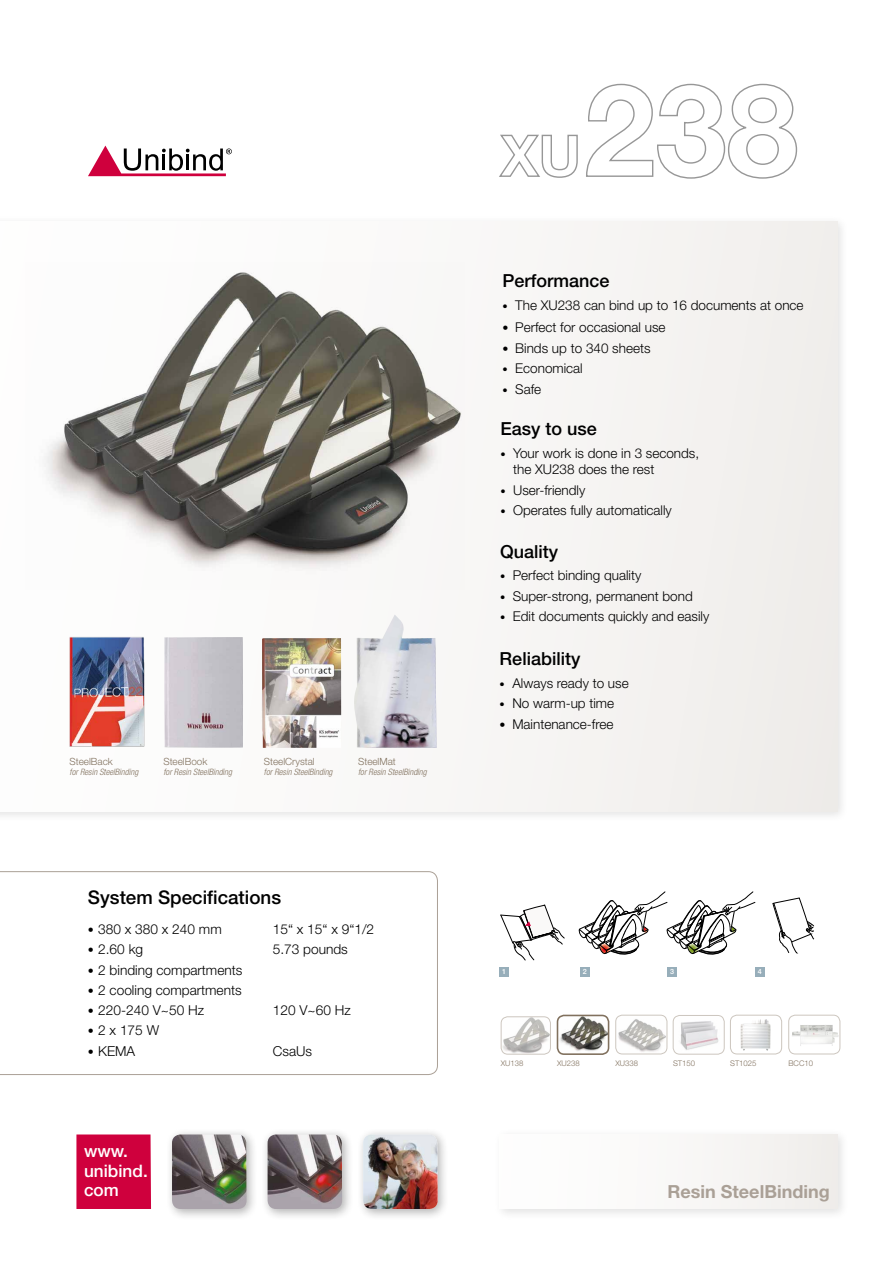
<style>
.page{position:relative;width:893px;height:1263px;background:#fff}
.page>*{position:absolute;margin:0;border:0;box-sizing:border-box;transform-origin:0 0}
.t1{font:500 18.75px "Helvetica Neue LT Pro";color:#000}
.t2{font:500 18px "Helvetica Neue LT Pro";color:#000}
.t3{font:700 18px "Helvetica Neue LT Pro";color:#aaa096}
.t4{font:500 17.25px/19.2px "Helvetica Neue LT Pro";color:#fff}
.t5{font:300 13.65px "Helvetica Neue LT Pro";color:#000}
.t6{font:300 13.5px/16.2px "Helvetica Neue LT Pro";color:#000}
.t7{font:300 9.9px "Helvetica Neue LT Pro";color:#81715e}
.t8{font:italic 300 condensed 8.85px "Helvetica Neue LT Pro";color:#81715e}
.t9{font:300 7.8px "Helvetica Neue LT Pro";color:#81715e}
.t10{font:300 7.65px "Helvetica Neue LT Pro";color:#81715e}
.t11{font:500 7.2px "Helvetica Neue LT Pro";color:#fff}
.s1{font-size:12px}
.s2{font-size:10.5px}
</style>
<div class="page">
<div style="left:0;top:215px;width:849px;height:608px;background:#000;opacity:.3"></div>
<div style="left:0;top:222px;width:838px;height:590px;background:#f6f5f3"></div>
<img style="left:51px;top:272px;width:410px;height:292px">
<svg style="left:88px;top:146px;width:144px;height:30px"></svg>
<svg style="left:499px;top:134px;width:79px;height:44px"></svg>
<svg style="left:586px;top:83px;width:212px;height:96px"></svg>
<div style="left:76px;top:1134px;width:75px;height:75px;background:#cf003d"></div>
<div style="left:165px;top:1127px;width:93px;height:93px;background:#000;opacity:.3"></div>
<img style="left:172px;top:1134px;width:75px;height:75px">
<div style="left:261px;top:1127px;width:92px;height:93px;background:#000;opacity:.3"></div>
<img style="left:268px;top:1134px;width:74px;height:75px">
<div style="left:492px;top:1127px;width:357px;height:93px;background:#000;opacity:.3"></div>
<div style="left:500px;top:1134px;width:338px;height:75px;background:#f9f8f7"></div>
<svg style="left:0;top:871px;width:438px;height:204px"></svg>
<svg style="left:500px;top:905px;width:65px;height:55px"></svg>
<svg style="left:772px;top:897px;width:42px;height:56px"></svg>
<svg style="left:579px;top:891px;width:177px;height:64px"></svg>
<div style="left:356px;top:1127px;width:93px;height:93px;background:#000;opacity:.3"></div>
<img style="left:363px;top:1134px;width:75px;height:75px">
<img style="left:164px;top:637px;width:52px;height:38px">
<img style="left:262px;top:638px;width:79px;height:110px">
<img style="left:354px;top:615px;width:83px;height:133px">
<img style="left:69px;top:637px;width:76px;height:110px">
<div style="left:500px;top:967px;width:9px;height:9px;background:#97aeba"></div>
<div style="left:580px;top:967px;width:9px;height:9px;background:#97aeba"></div>
<div style="left:668px;top:967px;width:9px;height:9px;background:#97aeba"></div>
<div style="left:755px;top:967px;width:9px;height:9px;background:#97aeba"></div>
<img style="left:557px;top:1015px;width:52px;height:37px">
<div style="left:557px;top:1015px;width:52px;height:40px;border:2px solid #81715e;border-radius:7px"></div>
<svg style="left:615px;top:1014px;width:226px;height:41px"></svg>
<svg style="left:500px;top:1016px;width:51px;height:39px"></svg>
<p class="t7" style="left:70px;top:756px;width:45px">SteelBack</p>
<p class="t8" style="left:70px;top:767px;width:70px">for Resin SteelBinding</p>
<p class="t7" style="left:163px;top:756px;width:45px">SteelBook</p>
<p class="t8" style="left:163px;top:767px;width:70px">for Resin SteelBinding</p>
<p class="t7" style="left:264px;top:756px;width:52px">SteelCrystal</p>
<p class="t8" style="left:264px;top:767px;width:70px">for Resin SteelBinding</p>
<p class="t7" style="left:358px;top:756px;width:39px">SteelMat</p>
<p class="t8" style="left:358px;top:767px;width:70px">for Resin SteelBinding</p>
<h1 class="t1" style="left:88px;top:886px;width:195px">System Specifications</h1>
<p class="t5" style="left:88px;top:921px;width:135px"><span class="s1">•</span> 380 x 380 x 240 mm</p>
<p class="t5" style="left:273px;top:921px;width:103px">15“ x 15“ x 9“1/2</p>
<p class="t5" style="left:88px;top:941px;width:57px"><span class="s1">•</span> 2.60 kg</p>
<p class="t5" style="left:273px;top:941px;width:77px">5.73 pounds</p>
<p class="t5" style="left:88px;top:961px;width:156px"><span class="s1">•</span> 2 binding compartments</p>
<p class="t5" style="left:88px;top:981px;width:155px"><span class="s1">•</span> 2 cooling compartments</p>
<p class="t5" style="left:88px;top:1002px;width:118px"><span class="s1">•</span> 220-240 V~50 Hz</p>
<p class="t5" style="left:273px;top:1002px;width:79px">120 V~60 Hz</p>
<p class="t5" style="left:88px;top:1022px;width:73px"><span class="s1">•</span>2x175W</p>
<p class="t5" style="left:88px;top:1042px;width:49px"><span class="s1">•</span> KEMA</p>
<p class="t5" style="left:273px;top:1042px;width:41px">CsaUs</p>
<p class="t4" style="left:84px;top:1141px;width:65px">www. unibind. com</p>
<h2 class="t2" style="left:502px;top:270px;width:109px">Performance</h2>
<p class="t6" style="left:502px;top:296px;width:303px"><span class="s2">•</span> The XU238 can bind up to 16 documents at once</p>
<p class="t6" style="left:502px;top:319px;width:165px"><span class="s1">•</span> Perfect for occasional use</p>
<p class="t6" style="left:502px;top:340px;width:150px"><span class="s1">•</span> Binds up to 340 sheets</p>
<p class="t6" style="left:502px;top:360px;width:82px"><span class="s2">•</span> Economical</p>
<p class="t6" style="left:502px;top:380px;width:40px"><span class="s2">•</span> Safe</p>
<h2 class="t2" style="left:500px;top:418px;width:98px">Easy to use</h2>
<p class="t6" style="left:513px;top:445px;width:188px;text-indent:-13px"><span class="s2">•</span> Your work is done in 3 seconds, the XU238 does the rest</p>
<p class="t6" style="left:500px;top:481px;width:87px"><span class="s2">•</span> User-friendly</p>
<p class="t6" style="left:500px;top:502px;width:173px"><span class="s2">•</span> Operates fully automatically</p>
<h2 class="t2" style="left:500px;top:541px;width:60px">Quality</h2>
<p class="t6" style="left:500px;top:567px;width:143px"><span class="s2">•</span> Perfect binding quality</p>
<p class="t6" style="left:500px;top:588px;width:194px"><span class="s2">•</span> Super-strong, permanent bond</p>
<p class="t6" style="left:500px;top:608px;width:211px"><span class="s2">•</span> Edit documents quickly and easily</p>
<h2 class="t2" style="left:500px;top:648px;width:82px">Reliability</h2>
<p class="t6" style="left:500px;top:675px;width:131px"><span class="s2">•</span> Always ready to use</p>
<p class="t6" style="left:500px;top:695px;width:116px"><span class="s2">•</span> No warm-up time</p>
<p class="t6" style="left:500px;top:715px;width:115px"><span class="s1">•</span> Maintenance-free</p>
<p class="t11" style="left:502px;top:967px;width:6px">1</p>
<p class="t11" style="left:583px;top:967px;width:6px">2</p>
<p class="t11" style="left:670px;top:967px;width:6px">3</p>
<p class="t11" style="left:758px;top:967px;width:6px">4</p>
<p class="t10" style="left:501px;top:1059px;width:24px">XU138</p>
<p class="t10" style="left:557px;top:1059px;width:24px">XU238</p>
<p class="t9" style="left:615px;top:1058px;width:24px">XU338</p>
<p class="t9" style="left:673px;top:1058px;width:24px">ST150</p>
<p class="t9" style="left:730px;top:1058px;width:28px">ST1025</p>
<p class="t9" style="left:788px;top:1058px;width:26px">BCC10</p>
<h2 class="t3" style="left:667px;top:1181px;width:164px">Resin SteelBinding</h2>
</div>
